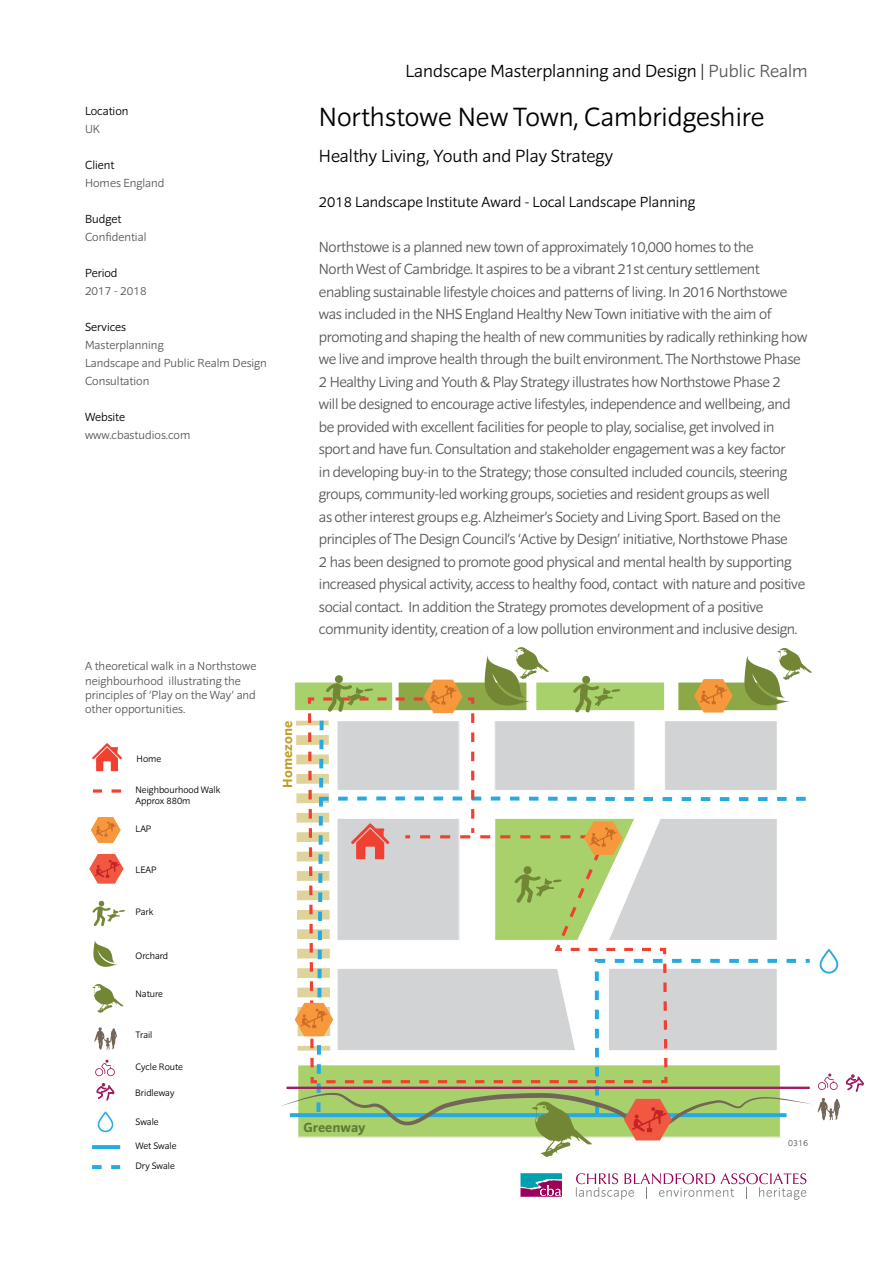
<style>
.page{position:relative;width:893px;height:1263px;background:#fff}
.page>*{position:absolute;margin:0;border:0;box-sizing:border-box;transform-origin:0 0}
.t1{font:300 27px "Sonus";color:#000}
.t2{font:300 18px "Sonus";color:#000}
.t3{font:300 15px/22.5px "Sonus";letter-spacing:-.025em;color:#58595b}
.t4{font:300 15px "Sonus";color:#000}
.t5{font:700 13.5px "Sonus";color:#5f7c36}
.t6{font:700 13.5px "Sonus";color:#be9d2a}
.t7{font:300 12px/14.4px "Sonus";color:#58595b}
.t8{font:300 12px "Sonus";color:#000}
.t9{font:300 9.6px/11.4px "Sonus";color:#000}
.t10{font:300 9px "Sonus";color:#58595b}
.s1{color:#58595b}
</style>
<div class="page">
<svg style="left:576px;top:1173px;width:230px;height:27px"></svg>
<svg style="left:520px;top:1173px;width:42px;height:24px"></svg>
<svg style="left:280px;top:647px;width:560px;height:510px"></svg>
<svg style="left:846px;top:1075px;width:18px;height:16px"></svg>
<svg style="left:92px;top:743px;width:30px;height:28px"></svg>
<svg style="left:93px;top:940px;width:24px;height:27px"></svg>
<svg style="left:92px;top:984px;width:31px;height:29px"></svg>
<svg style="left:94px;top:1027px;width:23px;height:23px"></svg>
<svg style="left:93px;top:901px;width:32px;height:25px"></svg>
<svg style="left:91px;top:817px;width:30px;height:26px"></svg>
<svg style="left:95px;top:1060px;width:20px;height:16px"></svg>
<svg style="left:89px;top:854px;width:35px;height:30px"></svg>
<svg style="left:97px;top:1111px;width:17px;height:22px"></svg>
<svg style="left:93px;top:789px;width:28px;height:4px"></svg>
<svg style="left:92px;top:1145px;width:28px;height:4px"></svg>
<svg style="left:92px;top:1165px;width:28px;height:4px"></svg>
<svg style="left:97px;top:1083px;width:17px;height:17px"></svg>
<p class="t8" style="left:85px;top:103px;width:45px">Location</p>
<p class="t7" style="left:85px;top:121px;width:17px">UK</p>
<p class="t8" style="left:85px;top:157px;width:31px">Client</p>
<p class="t7" style="left:85px;top:175px;width:81px">Homes England</p>
<p class="t8" style="left:85px;top:211px;width:38px">Budget</p>
<p class="t7" style="left:85px;top:229px;width:63px">Confidential</p>
<p class="t8" style="left:85px;top:265px;width:34px">Period</p>
<p class="t7" style="left:85px;top:283px;width:63px">2017 - 2018</p>
<p class="t8" style="left:85px;top:319px;width:43px">Services</p>
<p class="t7" style="left:85px;top:336px;width:183px;line-height:18px">Masterplanning<br>Landscape and Public Realm Design<br>Consultation</p>
<p class="t8" style="left:85px;top:409px;width:42px">Website</p>
<p class="t7" style="left:85px;top:427px;width:107px">www.cbastudios.com</p>
<p class="t7" style="left:85px;top:659px;width:173px">A theoretical walk in a Northstowe neighbourhood illustrating the principles of ‘Play on the Way’ and other opportunities.</p>
<p class="t9" style="left:89px;top:701px;width:80px">Local Opportunities</p>
<p class="t9" style="left:137px;top:753px;width:26px">Home</p>
<p class="t9" style="left:136px;top:784px;width:86px">Neighbourhood Walk<br>Approx 880m</p>
<p class="t9" style="left:136px;top:823px;width:17px">LAP</p>
<p class="t9" style="left:136px;top:864px;width:23px">LEAP</p>
<p class="t9" style="left:136px;top:905px;width:19px">Park</p>
<p class="t9" style="left:136px;top:950px;width:34px">Orchard</p>
<p class="t9" style="left:136px;top:988px;width:29px">Nature</p>
<p class="t9" style="left:136px;top:1028px;width:18px">Trail</p>
<p class="t9" style="left:136px;top:1060px;width:49px">Cycle Route</p>
<p class="t9" style="left:135px;top:1086px;width:41px">Bridleway</p>
<p class="t9" style="left:136px;top:1116px;width:25px">Swale</p>
<p class="t9" style="left:136px;top:1136px;width:43px;line-height:19.4px">Wet Swale<br>Dry Swale</p>
<p class="t2" style="left:405px;top:59px;width:404px">Landscape Masterplanning and Design | <span class="s1">Public Realm</span></p>
<h1 class="t1" style="left:319px;top:99px;width:447px">Northstowe New Town, Cambridgeshire</h1>
<p class="t2" style="left:319px;top:144px;width:296px">Healthy Living, Youth and Play Strategy</p>
<p class="t4" style="left:319px;top:192px;width:378px">2018 Landscape Institute Award - Local Landscape Planning</p>
<p class="t3" style="left:319px;top:235px;width:490px">Northstowe is a planned new town of approximately 10,000 homes to the<br>North West of Cambridge. It aspires to be a vibrant 21st century settlement enabling sustainable lifestyle choices and patterns of living. In 2016 Northstowe was included in the NHS England Healthy New Town initiative with the aim of promoting and shaping the health of new communities by radically rethinking how we live and improve health through the built environment. The Northstowe Phase 2 Healthy Living and Youth &amp; Play Strategy illustrates how Northstowe Phase 2<br>will be designed to encourage active lifestyles, independence and wellbeing, and be provided with excellent facilities for people to play, socialise, get involved in sport and have fun. Consultation and stakeholder engagement was a key factor<br>in developing buy-in to the Strategy; those consulted included councils, steering groups, community-led working groups, societies and resident groups as well<br>as other interest groups e.g. Alzheimer’s Society and Living Sport. Based on the principles of The Design Council’s ‘Active by Design’ initiative, Northstowe Phase<br>2 has been designed to promote good physical and mental health by supporting increased physical activity, access to healthy food, contact with nature and positive social contact. In addition the Strategy promotes development of a positive community identity, creation of a low pollution environment and inclusive design.</p>
<p class="t6" style="left:279px;top:788px;width:68px;rotate:-90deg">Homezone</p>
<p class="t5" style="left:303px;top:1119px;width:64px">Greenway</p>
<p class="t10" style="left:788px;top:1138px;width:21px">0316</p>
</div>
